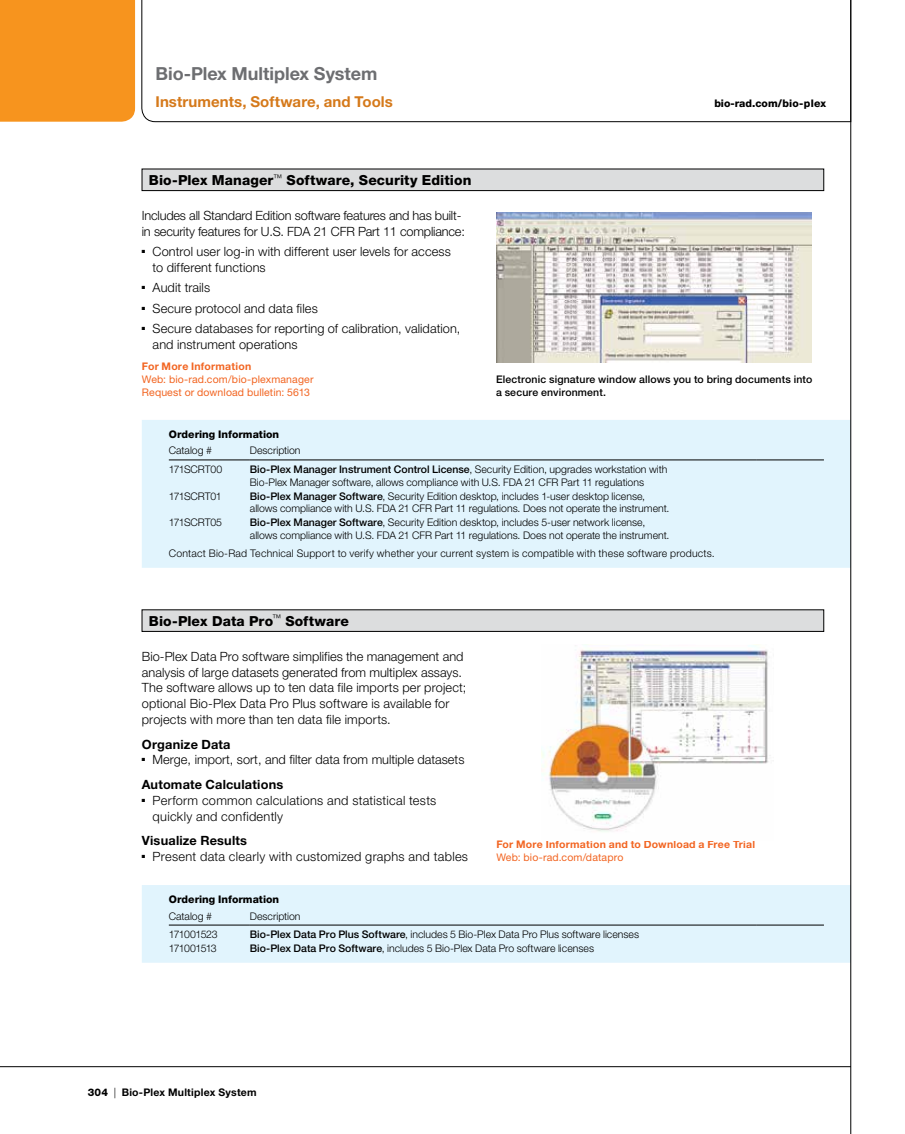
<style>
.page{position:relative;width:905px;height:1134px;background:#fff}
.page>*{position:absolute;margin:0;border:0;box-sizing:border-box;transform-origin:0 0}
.t1{font:700 18px "Helvetica Neue LT Std";letter-spacing:-.005em;color:#6d6e71}
.t2{font:700 15px "Helvetica Neue LT Std";letter-spacing:.005em;color:#d5791a}
.t3{font:800 13.8px "Helvetica Neue LT Std";letter-spacing:.005em;color:#000}
.t4{font:300 12.75px/15.8px "Helvetica Neue LT Std";letter-spacing:.005em;color:#000}
.t5{font:300 12.75px/15.8px "Helvetica Neue LT Std";letter-spacing:-.015em;color:#000}
.t6{font:300 12.75px "Helvetica Neue LT Std";letter-spacing:.025em;color:#000}
.t7{font:700 12.75px "Helvetica Neue LT Std";letter-spacing:.015em;color:#000}
.t8{font:300 10.5px/12.8px "Helvetica Neue LT Std";color:#000}
.t9{font:300 10.5px "Helvetica Neue LT Std";letter-spacing:.02em;color:#000}
.t10{font:10.5px/12.8px "Helvetica Neue LT Std";letter-spacing:.01em;color:#f26522}
.t11{font:500 10.5px/12.8px "Helvetica Neue LT Std";letter-spacing:.015em;color:#000}
.t12{font:700 10.5px "Helvetica Neue LT Std";letter-spacing:.02em;color:#f26522}
.t13{font:800 10.5px "Helvetica Neue LT Std";color:#000}
.t14{font:700 10.5px "Helvetica Neue LT Std";letter-spacing:.025em;color:#000}
.t15{font:300 10.5px "Helvetica Neue LT Std";letter-spacing:-.03em;color:#000}
.t16{font:300 10.5px "Helvetica Neue LT Std";letter-spacing:-.05em;color:#000}
.t17{font:300 10.5px "Helvetica Neue LT Std";letter-spacing:-.065em;color:#000}
.s1{font-weight:500}
.s2{font-weight:700}
.s3{font-weight:800}
.s4{font-weight:300}
</style>
<div class="page">
<div style="left:142px;top:420px;width:708px;height:148px;background:#e1f4fd"></div>
<hr style="left:169px;top:460px;width:81px;height:1px;background:#000">
<hr style="left:250px;top:460px;width:506px;height:1px;background:#000">
<hr style="left:756px;top:460px;width:68px;height:1px;background:#000">
<div style="left:142px;top:885px;width:708px;height:78px;background:#e1f4fd"></div>
<hr style="left:169px;top:925px;width:81px;height:1px;background:#000">
<hr style="left:250px;top:925px;width:506px;height:1px;background:#000">
<hr style="left:756px;top:925px;width:68px;height:1px;background:#000">
<hr style="left:0;top:1066px;width:850px;height:1px;background:#000">
<div style="left:0;top:0;width:135px;height:122px;background:#f7941e"></div>
<hr style="left:850px;top:0;width:1px;height:1134px;background:#000">
<svg style="left:141px;top:0;width:710px;height:122px"></svg>
<div style="left:142px;top:610px;width:681px;height:21px;background:#dcddde"></div>
<div style="left:142px;top:610px;width:682px;height:22px;border:1px solid #000"></div>
<div style="left:142px;top:169px;width:681px;height:22px;background:#dcddde"></div>
<div style="left:142px;top:169px;width:682px;height:22px;border:1px solid #000"></div>
<img style="left:496px;top:212px;width:315px;height:150px">
<img style="left:542px;top:645px;width:227px;height:187px">
<h1 class="t1" style="left:155px;top:62px;width:223px">Bio-Plex Multiplex System</h1>
<h2 class="t2" style="left:155px;top:92px;width:239px">Instruments, Software, and Tools</h2>
<p class="t13" style="left:714px;top:97px;width:113px">bio-rad.com/bio-plex</p>
<h3 class="t3" style="left:149px;top:172px;width:324px">Bio-Plex Manager<sup>™</sup> Software, Security Edition</h3>
<p class="t5" style="left:142px;top:208px;width:324px">Includes all Standard Edition software features and has built&shy;in security features for U.S. FDA 21 CFR Part 11 compliance:</p>
<p class="t4" style="left:153px;top:244px;width:300px;text-indent:-11px">■ Control user log-in with different user levels for access to different functions</p>
<p class="t4" style="left:142px;top:280px;width:70px">■ Audit trails</p>
<p class="t4" style="left:142px;top:300px;width:177px">■ Secure protocol and data files</p>
<p class="t4" style="left:153px;top:320px;width:309px;text-indent:-11px">■ Secure databases for reporting of calibration, validation, and instrument operations</p>
<p class="t12" style="left:142px;top:360px;width:111px">For More Information</p>
<p class="t10" style="left:142px;top:373px;width:173px">Web: bio-rad.com/bio-plexmanager<br>Request or download bulletin: 5613</p>
<p class="t11" style="left:496px;top:373px;width:318px">Electronic signature window allows you to bring documents into a secure environment.</p>
<p class="t13" style="left:169px;top:428px;width:112px">Ordering Information</p>
<p class="t8" style="left:169px;top:444px;width:45px">Catalog #</p>
<p class="t8" style="left:250px;top:444px;width:52px">Description</p>
<p class="t8" style="left:169px;top:462px;width:55px">171SCRT00</p>
<p class="t8" style="left:250px;top:462px;width:419px"><span class="s1">Bio-Plex Manager Instrument Control License</span>, Security Edition, upgrades workstation with<br>Bio-Plex Manager software, allows compliance with U.S. FDA 21 CFR Part 11 regulations</p>
<p class="t15" style="left:169px;top:489px;width:54px">171SCRT01</p>
<p class="t8" style="left:250px;top:489px;width:421px"><span class="s1">Bio-Plex Manager Software</span>, Security Edition desktop, includes 1-user desktop license, allows compliance with U.S. FDA 21 CFR Part 11 regulations. Does not operate the instrument.</p>
<p class="t8" style="left:169px;top:516px;width:55px">171SCRT05</p>
<p class="t8" style="left:250px;top:516px;width:421px"><span class="s1">Bio-Plex Manager Software</span>, Security Edition desktop, includes 5-user network license, allows compliance with U.S. FDA 21 CFR Part 11 regulations. Does not operate the instrument.</p>
<p class="t9" style="left:169px;top:547px;width:547px">Contact Bio-Rad Technical Support to verify whether your current system is compatible with these software products.</p>
<h3 class="t3" style="left:149px;top:612px;width:202px">Bio-Plex Data Pro<sup>™</sup> Software</h3>
<p class="t4" style="left:142px;top:648px;width:326px">Bio-Plex Data Pro software simplifies the management and analysis of large datasets generated from multiplex assays.<br>The software allows up to ten data file imports per project; optional Bio-Plex Data Pro Plus software is available for projects with more than ten data file imports.</p>
<p class="t7" style="left:142px;top:736px;width:90px">Organize Data</p>
<p class="t4" style="left:142px;top:747px;width:324px;line-height:24.8px">■ Merge, import, sort, and filter data from multiple datasets<br><span class="s2">Automate Calculations</span></p>
<p class="t4" style="left:153px;top:792px;width:285px;text-indent:-11px">■ Perform common calculations and statistical tests quickly and confidently</p>
<p class="t7" style="left:142px;top:833px;width:107px">Visualize Results</p>
<p class="t6" style="left:142px;top:849px;width:328px">■ Present data clearly with customized graphs and tables</p>
<p class="t12" style="left:496px;top:838px;width:260px">For More Information and to Download a Free Trial</p>
<p class="t10" style="left:496px;top:851px;width:128px">Web: bio-rad.com/datapro</p>
<p class="t13" style="left:169px;top:893px;width:112px">Ordering Information</p>
<p class="t8" style="left:169px;top:909px;width:45px">Catalog #</p>
<p class="t8" style="left:250px;top:909px;width:52px">Description</p>
<p class="t16" style="left:169px;top:928px;width:50px">171001523</p>
<p class="t8" style="left:250px;top:928px;width:391px"><span class="s1">Bio-Plex Data Pro Plus Software</span>, includes 5 Bio-Plex Data Pro Plus software licenses</p>
<p class="t17" style="left:169px;top:942px;width:49px">171001513</p>
<p class="t8" style="left:250px;top:942px;width:346px"><span class="s1">Bio-Plex Data Pro Software</span>, includes 5 Bio-Plex Data Pro software licenses</p>
<p class="t14" style="left:88px;top:1086px;width:170px"><span class="s3">304</span> <span class="s4">|</span> Bio-Plex Multiplex System</p>
</div>
